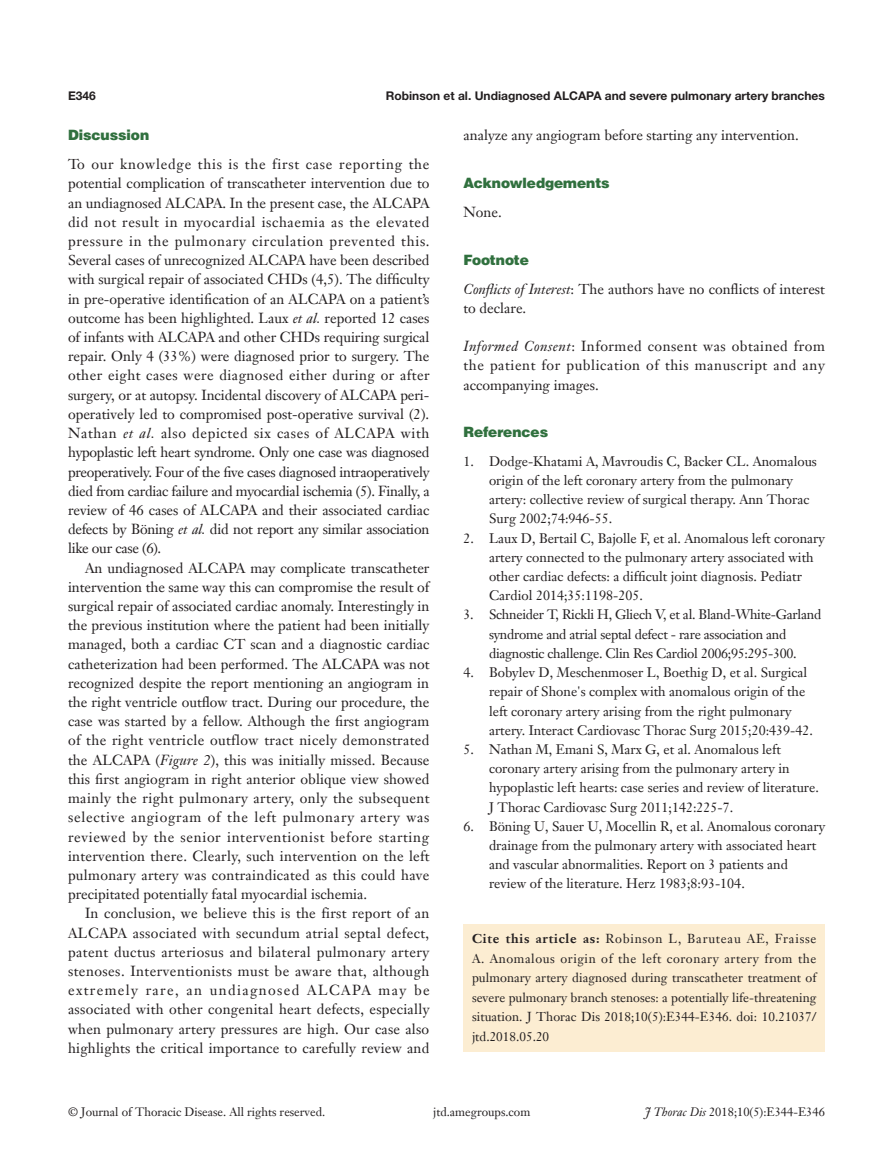
<style>
.page{position:relative;width:893px;height:1170px;background:#fff}
.page>*{position:absolute;margin:0;border:0;box-sizing:border-box;transform-origin:0 0}
.t1{font:14.25px/19.2px "Janson Text LT";color:#231f20;text-align:justify}
.t2{font:900 14.25px "Helvetica";color:#30703e}
.t3{font:13.5px/19.2px "Janson Text LT";color:#231f20}
.t4{font:13.5px/19.2px "Janson Text LT";letter-spacing:-.02em;color:#231f20}
.Cite{font:12.75px/19.5px "Janson Text LT";letter-spacing:.005em;color:#231f20;text-align:justify}
.t5{font:12px "Janson Text LT";color:#231f20}
.Running_title{font:700 12px "Helvetica Neue LT Pro";color:#231f20}
.s1{font-style:italic}
.s2{font-weight:700}
</style>
<div class="page">
<div style="left:463px;top:923px;width:362px;height:128px;background:#fcedd2"></div>
<p class="Running_title" style="left:68px;top:88px;width:29px">E346</p>
<p class="Running_title" style="left:386px;top:88px;width:441px">Robinson et al. Undiagnosed ALCAPA and severe pulmonary artery branches</p>
<p class="t2" style="left:68px;top:126px;width:83px">Discussion</p>
<p class="t1" style="left:68px;top:154px;width:363px">To our knowledge this is the first case reporting the potential complication of transcatheter intervention due to an undiagnosed ALCAPA. In the present case, the ALCAPA did not result in myocardial ischaemia as the elevated pressure in the pulmonary circulation prevented this.<br>Several cases of unrecognized ALCAPA have been described with surgical repair of associated CHDs (4,5). The difficulty in pre-operative identification of an ALCAPA on a patient’s outcome has been highlighted. Laux <span class="s1">et al.</span> reported 12 cases of infants with ALCAPA and other CHDs requiring surgical repair. Only 4 (33%) were diagnosed prior to surgery. The other eight cases were diagnosed either during or after surgery, or at autopsy. Incidental discovery of ALCAPA peri&shy;operatively led to compromised post-operative survival (2).<br>Nathan <span class="s1">et al.</span> also depicted six cases of ALCAPA with hypoplastic left heart syndrome. Only one case was diagnosed preoperatively. Four of the five cases diagnosed intraoperatively died from cardiac failure and myocardial ischemia (5). Finally, a review of 46 cases of ALCAPA and their associated cardiac defects by Böning <span class="s1">et al.</span> did not report any similar association like our case (6).</p>
<p class="t1" style="left:68px;top:558px;width:363px;text-indent:17px">An undiagnosed ALCAPA may complicate transcatheter intervention the same way this can compromise the result of surgical repair of associated cardiac anomaly. Interestingly in the previous institution where the patient had been initially managed, both a cardiac CT scan and a diagnostic cardiac catheterization had been performed. The ALCAPA was not recognized despite the report mentioning an angiogram in the right ventricle outflow tract. During our procedure, the case was started by a fellow. Although the first angiogram of the right ventricle outflow tract nicely demonstrated the ALCAPA (<span class="s1">Figure 2</span>), this was initially missed. Because this first angiogram in right anterior oblique view showed mainly the right pulmonary artery, only the subsequent selective angiogram of the left pulmonary artery was reviewed by the senior interventionist before starting intervention there. Clearly, such intervention on the left pulmonary artery was contraindicated as this could have precipitated potentially fatal myocardial ischemia.</p>
<p class="t1" style="left:68px;top:903px;width:363px;text-indent:17px">In conclusion, we believe this is the first report of an ALCAPA associated with secundum atrial septal defect, patent ductus arteriosus and bilateral pulmonary artery stenoses. Interventionists must be aware that, although extremely rare, an undiagnosed ALCAPA may be associated with other congenital heart defects, especially when pulmonary artery pressures are high. Our case also highlights the critical importance to carefully review and</p>
<p class="t1" style="left:463px;top:125px;width:337px">analyze any angiogram before starting any intervention.</p>
<p class="t2" style="left:463px;top:174px;width:148px">Acknowledgements</p>
<p class="t1" style="left:463px;top:202px;width:40px">None.</p>
<p class="t2" style="left:463px;top:250px;width:67px">Footnote</p>
<p class="t1" style="left:463px;top:279px;width:363px"><span class="s1">Conflicts of Interest</span>: The authors have no conflicts of interest to declare.</p>
<p class="t1" style="left:463px;top:336px;width:363px"><span class="s1">Informed Consent</span>: Informed consent was obtained from the patient for publication of this manuscript and any accompanying images.</p>
<p class="t2" style="left:463px;top:423px;width:86px">References</p>
<p class="t3" style="left:489px;top:451px;width:329px;text-indent:-26px">1. Dodge-Khatami A, Mavroudis C, Backer CL. Anomalous origin of the left coronary artery from the pulmonary artery: collective review of surgical therapy. Ann Thorac Surg 2002;74:946-55.</p>
<p class="t3" style="left:489px;top:528px;width:337px;text-indent:-26px">2. Laux D, Bertail C, Bajolle F, et al. Anomalous left coronary artery connected to the pulmonary artery associated with other cardiac defects: a difficult joint diagnosis. Pediatr Cardiol 2014;35:1198-205.</p>
<p class="t4" style="left:489px;top:605px;width:334px;text-indent:-26px">3. Schneider T, Rickli H, Gliech V, et al. Bland-White-Garland syndrome and atrial septal defect - rare association and diagnostic challenge. Clin Res Cardiol 2006;95:295-300.</p>
<p class="t3" style="left:489px;top:662px;width:325px;text-indent:-26px">4. Bobylev D, Meschenmoser L, Boethig D, et al. Surgical repair of Shone's complex with anomalous origin of the left coronary artery arising from the right pulmonary artery. Interact Cardiovasc Thorac Surg 2015;20:439-42.</p>
<p class="t3" style="left:489px;top:739px;width:331px;text-indent:-26px">5. Nathan M, Emani S, Marx G, et al. Anomalous left coronary artery arising from the pulmonary artery in hypoplastic left hearts: case series and review of literature.<br>J Thorac Cardiovasc Surg 2011;142:225-7.</p>
<p class="t3" style="left:489px;top:816px;width:338px;text-indent:-26px">6. Böning U, Sauer U, Mocellin R, et al. Anomalous coronary drainage from the pulmonary artery with associated heart and vascular abnormalities. Report on 3 patients and review of the literature. Herz 1983;8:93-104.</p>
<p class="Cite" style="left:472px;top:928px;width:346px"><span class="s2">Cite this article as:</span> Robinson L, Baruteau AE, Fraisse A. Anomalous origin of the left coronary artery from the pulmonary artery diagnosed during transcatheter treatment of severe pulmonary branch stenoses: a potentially life-threatening situation. J Thorac Dis 2018;10(5):E344-E346. doi: 10.21037/ jtd.2018.05.20</p>
<p class="t5" style="left:68px;top:1104px;width:259px">© Journal of Thoracic Disease. All rights reserved.</p>
<p class="t5" style="left:433px;top:1104px;width:99px">jtd.amegroups.com</p>
<p class="t5" style="left:645px;top:1104px;width:182px"><span class="s1">J Thorac Dis</span> 2018;10(5):E344-E346</p>
</div>
